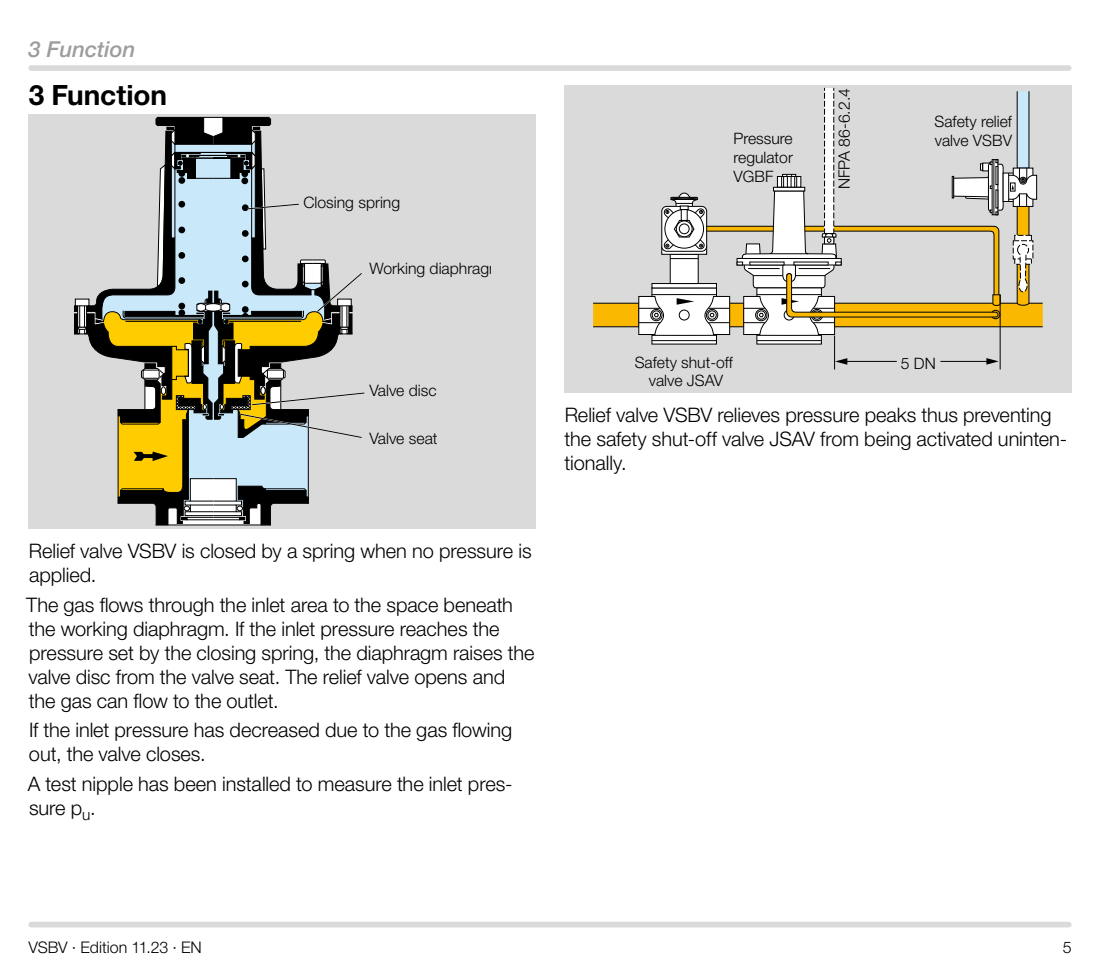
<style>
.page{position:relative;width:1100px;height:970px;background:#fff}
.page>*{position:absolute;margin:0;border:0;box-sizing:border-box;transform-origin:0 0}
.t1{font:700 28px "Helvetica Neue LT Pro";letter-spacing:-.005em;color:#000}
.t2{font:italic 500 22px "Helvetica Neue LT Pro";color:#9d9d9c}
.t3{font:300 20px/24px "Helvetica Neue LT Pro";letter-spacing:-.005em;color:#000}
.t4{font:300 16px "Helvetica Neue LT Pro";letter-spacing:-.005em;color:#000}
.t5{font:300 15.8px/18.8px "Helvetica Neue LT Pro";color:#000;text-align:justify}
</style>
<div class="page">
<div style="left:31px;top:921px;width:1038px;height:6px;background:#dadada"></div>
<div style="left:31px;top:65px;width:1038px;height:6px;background:#dadada"></div>
<div style="left:28px;top:114px;width:508px;height:414px;background:#dadada"></div>
<svg style="left:74px;top:117px;width:291px;height:408px"></svg>
<div style="left:564px;top:85px;width:507px;height:307px;background:#dadada"></div>
<div style="left:834px;top:303px;width:209px;height:24px;background:#fbb800"></div>
<div style="left:593px;top:303px;width:46px;height:24px;background:#fbb800"></div>
<hr style="left:834px;top:335px;width:1px;height:34px;background:#000">
<hr style="left:1000px;top:295px;width:1px;height:74px;background:#000">
<hr style="left:845px;top:361px;width:52px;height:1px;background:#000">
<hr style="left:940px;top:361px;width:49px;height:1px;background:#000">
<svg style="left:986px;top:358px;width:13px;height:6px"></svg>
<svg style="left:835px;top:358px;width:12px;height:7px"></svg>
<svg style="left:638px;top:88px;width:399px;height:257px"></svg>
<p class="t2" style="left:28px;top:36px;width:109px">3 Function</p>
<h1 class="t1" style="left:29px;top:78px;width:140px">3 Function</h1>
<p class="t5" style="left:303px;top:192px;width:98px">Closing spring</p>
<p class="t5" style="left:369px;top:258px;width:135px">Working diaphragm</p>
<p class="t5" style="left:733px;top:129px;width:61px">Pressure regulator VGBF</p>
<p class="t5" style="left:834px;top:189px;width:102px;rotate:-90deg">NFPA 86-6.2.4</p>
<p class="t5" style="left:934px;top:112px;width:79px">Safety relief valve VSBV</p>
<p class="t5" style="left:369px;top:380px;width:69px">Valve disc</p>
<p class="t5" style="left:369px;top:428px;width:70px">Valve seat</p>
<p class="t3" style="left:29px;top:538px;width:504px">Relief valve VSBV is closed by a spring when no pressure is applied.</p>
<p class="t3" style="left:26px;top:592px;width:510px">The gas flows through the inlet area to the space beneath the working diaphragm. If the inlet pressure reaches the pressure set by the closing spring, the diaphragm raises the valve disc from the valve seat. The relief valve opens and the gas can flow to the outlet.</p>
<p class="t3" style="left:29px;top:717px;width:485px">If the inlet pressure has decreased due to the gas flowing out, the valve closes.</p>
<p class="t3" style="left:28px;top:771px;width:486px">A test nipple has been installed to measure the inlet pres&shy;sure p<sub>u</sub>.</p>
<p class="t5" style="left:635px;top:352px;width:100px;text-align:center">Safety shut-off valve JSAV</p>
<p class="t5" style="left:901px;top:354px;width:36px">5 DN</p>
<p class="t3" style="left:565px;top:402px;width:504px">Relief valve VSBV relieves pressure peaks thus preventing the safety shut-off valve JSAV from being activated uninten&shy;tionally.</p>
<p class="t4" style="left:28px;top:937px;width:175px">VSBV · Edition 11.23 · EN</p>
<p class="t4" style="left:1063px;top:937px;width:10px">5</p>
</div>
